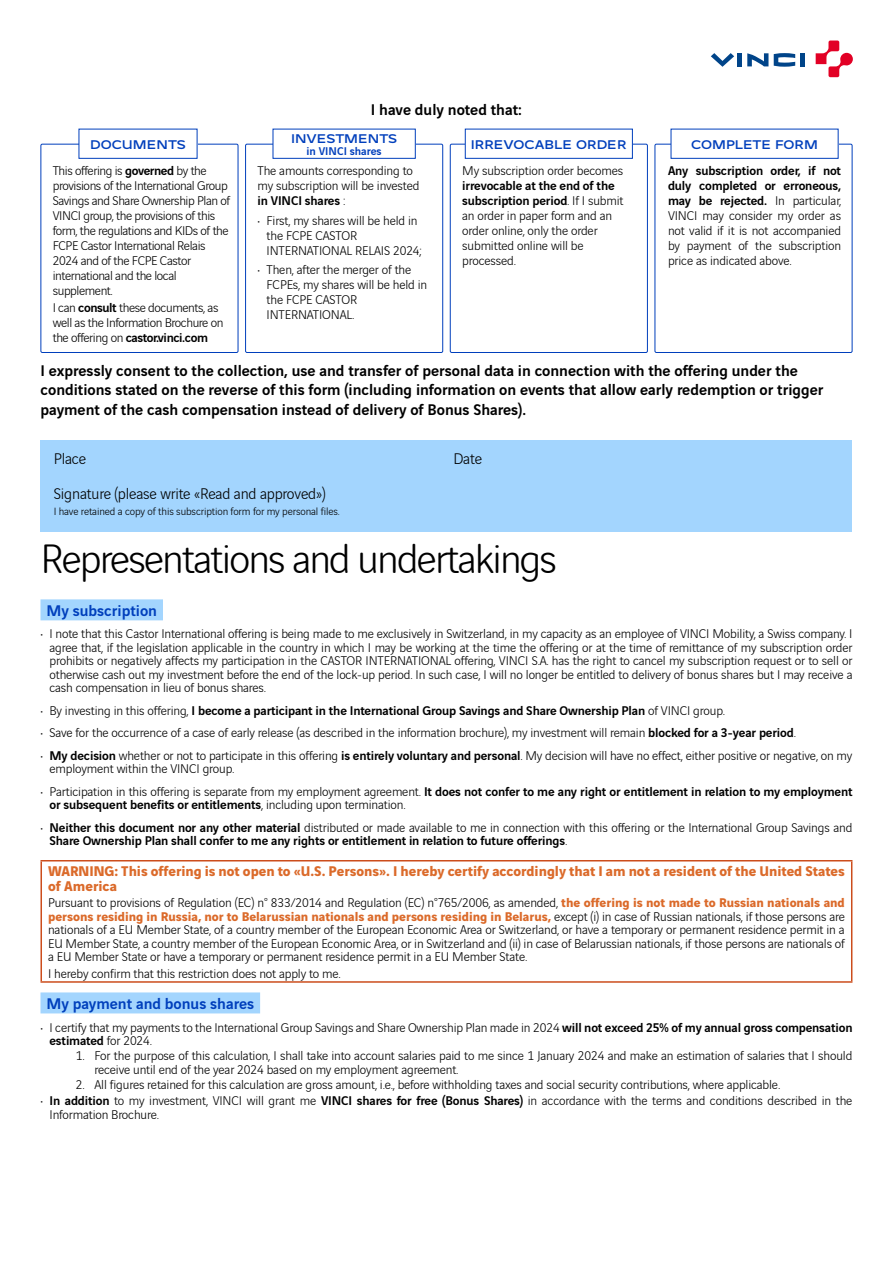
<style>
.page{position:relative;width:893px;height:1263px;background:#fff}
.page>*{position:absolute;margin:0;border:0;box-sizing:border-box;transform-origin:0 0}
.t1{font:300 43.5px "Vinci Rounded";letter-spacing:-.04em;color:#000}
.t2{font:500 16.5px/19.5px "Vinci Sans";color:#000}
.t3{font:300 16.5px "Vinci Sans";letter-spacing:-.01em;color:#000}
.t4{font:500 16.5px "Vinci Sans";color:#003fbc}
.t5{font:700 15px/15px "Vinci Sans";color:#db6a2a}
.t6{font:300 13.5px/15px "Vinci Sans";letter-spacing:-.01em;color:#000}
.t7{font:500 13.5px/13.5px "Vinci Sans";letter-spacing:-.01em;color:#000}
.t8{font:300 13.5px/15px "Vinci Sans";letter-spacing:-.03em;color:#000}
.t9{font:500 13.5px "Vinci Sans Expanded";color:#003fbc}
.t10{font:500 12px "Vinci Sans";color:#003fbc}
.t11{font:300 11.25px "Vinci Sans";letter-spacing:-.01em;color:#000}
.s1{font-weight:500}
.s2{font-weight:300}
.s3{font-weight:700;color:#db6a2a}
</style>
<div class="page">
<svg style="left:774px;top:53px;width:21px;height:14px"></svg>
<div style="left:800px;top:53px;width:5px;height:13px;background:#004489"></div>
<div style="left:737px;top:53px;width:5px;height:13px;background:#004489"></div>
<svg style="left:747px;top:53px;width:21px;height:13px"></svg>
<svg style="left:711px;top:53px;width:23px;height:14px"></svg>
<svg style="left:816px;top:41px;width:37px;height:36px"></svg>
<div style="left:40px;top:440px;width:812px;height:92px;background:#a3d5fe"></div>
<div style="left:40px;top:144px;width:198px;height:209px;border:1px solid #003fbc;border-radius:2px"></div>
<div style="left:79px;top:129px;width:118px;height:29px;background:#fff"></div>
<div style="left:79px;top:129px;width:118px;height:30px;border:1px solid #003fbc"></div>
<div style="left:450px;top:144px;width:198px;height:209px;border:1px solid #003fbc;border-radius:2px"></div>
<div style="left:465px;top:129px;width:167px;height:29px;background:#fff"></div>
<div style="left:465px;top:129px;width:168px;height:30px;border:1px solid #003fbc"></div>
<div style="left:655px;top:144px;width:197px;height:209px;border:1px solid #003fbc;border-radius:2px"></div>
<div style="left:671px;top:129px;width:167px;height:29px;background:#fff"></div>
<div style="left:671px;top:129px;width:167px;height:30px;border:1px solid #003fbc"></div>
<div style="left:245px;top:144px;width:198px;height:209px;border:1px solid #003fbc;border-radius:2px"></div>
<div style="left:273px;top:129px;width:142px;height:29px;background:#fff"></div>
<div style="left:273px;top:129px;width:143px;height:30px;border:1px solid #003fbc"></div>
<div style="left:40px;top:599px;width:123px;height:21px;background:#a3d5fe"></div>
<div style="left:40px;top:992px;width:220px;height:21px;background:#a3d5fe"></div>
<hr style="left:40px;top:860px;width:812px;height:1px;background:#cc4d1c">
<hr style="left:40px;top:861px;width:2px;height:120px;background:#cc4d1c">
<hr style="left:851px;top:861px;width:1px;height:120px;background:#cc4d1c">
<hr style="left:40px;top:981px;width:812px;height:2px;background:#cc4d1c">
<p class="t9" style="left:90px;top:135px;width:97px">DOCUMENTS</p>
<p class="t8" style="left:53px;top:162px;width:179px">This offering is <span class="s1">governed</span> by the provisions of the International Group<br>Savings and Share Ownership Plan of<br>VINCI group, the provisions of this form, the regulations and KIDs of the<br>FCPE Castor International Relais<br>2024 and of the FCPE Castor international and the local supplement.</p>
<p class="t8" style="left:53px;top:298px;width:172px">I can <span class="s1">consult</span> these documents, as well as the Information Brochure on the offering on <span class="s1">castor.vinci.com</span></p>
<p class="t2" style="left:371px;top:98px;width:152px">I have duly noted that:</p>
<p class="t9" style="left:291px;top:129px;width:108px">INVESTMENTS</p>
<p class="t10" style="left:307px;top:142px;width:77px">in VINCI shares</p>
<p class="t6" style="left:258px;top:162px;width:163px">The amounts corresponding to my subscription will be invested <span class="s1">in VINCI shares</span> :</p>
<p class="t6" style="left:267px;top:211px;width:157px;text-indent:-9px">• First, my shares will be held in the FCPE CASTOR<br>INTERNATIONAL RELAIS 2024;</p>
<p class="t6" style="left:267px;top:261px;width:162px;text-indent:-9px">• Then, after the merger of the<br>FCPEs, my shares will be held in the FCPE CASTOR<br>INTERNATIONAL.</p>
<p class="t9" style="left:471px;top:135px;width:157px">IRREVOCABLE ORDER</p>
<p class="t6" style="left:462px;top:162px;width:163px">My subscription order becomes</p>
<p class="t6" style="left:462px;top:177px;width:163px"><span class="s1">irrevocable at the end of the subscription period</span>. If I submit an order in paper form and an order online, only the order submitted online will be processed.</p>
<p class="t9" style="left:691px;top:135px;width:128px">COMPLETE FORM</p>
<p class="t6" style="left:668px;top:162px;width:175px;text-align:justify"><span class="s1">Any subscription order, if not duly completed or erroneous, may be rejected.</span> In particular, VINCI may consider my order as not valid if it is not accompanied by payment of the subscription price as indicated above.</p>
<p class="t2" style="left:40px;top:359px;width:785px">I expressly consent to the collection, use and transfer of personal data in connection with the offering under the conditions stated on the reverse of this form (including information on events that allow early redemption or trigger payment of the cash compensation instead of delivery of Bonus Shares).</p>
<p class="t3" style="left:54px;top:447px;width:34px">Place</p>
<p class="t3" style="left:453px;top:447px;width:30px">Date</p>
<p class="t3" style="left:54px;top:481px;width:273px">Signature (please write «Read and approved»)</p>
<p class="t11" style="left:54px;top:503px;width:287px">I have retained a copy of this subscription form for my personal files.</p>
<h1 class="t1" style="left:40px;top:528px;width:518px">Representations and undertakings</h1>
<p class="t4" style="left:46px;top:598px;width:112px">My subscription</p>
<p class="t6" style="left:50px;top:626px;width:804px;line-height:13.5px;text-align:justify;text-indent:-9px">• I note that this Castor International offering is being made to me exclusively in Switzerland, in my capacity as an employee of VINCI Mobility, a Swiss company. I agree that, if the legislation applicable in the country in which I may be working at the time the offering or at the time of remittance of my subscription order prohibits or negatively affects my participation in the CASTOR INTERNATIONAL offering, VINCI S.A. has the right to cancel my subscription request or to sell or otherwise cash out my investment before the end of the lock-up period. In such case, I will no longer be entitled to delivery of bonus shares but I may receive a cash compensation in lieu of bonus shares.</p>
<p class="t7" style="left:40px;top:702px;width:686px"><span class="s2">• By investing in this offering,</span> I become a participant in the International Group Savings and Share Ownership Plan <span class="s2">of VINCI group.</span></p>
<p class="t6" style="left:40px;top:724px;width:757px">• Save for the occurrence of a case of early release (as described in the information brochure), my investment will remain <span class="s1">blocked for a 3-year period</span>.</p>
<p class="t6" style="left:50px;top:748px;width:804px;line-height:13.5px;text-indent:-9px">• <span class="s1">My decision</span> whether or not to participate in this offering <span class="s1">is entirely voluntary and personal</span>. My decision will have no effect, either positive or negative, on my employment within the VINCI group.</p>
<p class="t7" style="left:50px;top:783px;width:805px;text-indent:-9px"><span class="s2">• Participation in this offering is separate from my employment agreement.</span> It does not confer to me any right or entitlement in relation to my employment or subsequent benefits or entitlements<span class="s2">, including upon termination.</span></p>
<p class="t7" style="left:50px;top:819px;width:804px;text-indent:-9px"><span class="s2">•</span> Neither this document nor any other material <span class="s2">distributed or made available to me in connection with this offering or the International Group Savings and<br></span>Share Ownership Plan shall confer to me any rights or entitlement in relation to future offerings<span class="s2">.</span></p>
<p class="t5" style="left:48px;top:862px;width:798px">WARNING: This offering is not open to «U.S. Persons». I hereby certify accordingly that I am not a resident of the United States of America</p>
<p class="t6" style="left:48px;top:895px;width:798px;line-height:13.5px;text-align:justify">Pursuant to provisions of Regulation (EC) n° 833/2014 and Regulation (EC) n°765/2006, as amended, <span class="s3">the offering is not made to Russian nationals and persons residing in Russia, nor to Belarussian nationals and persons residing in Belarus,</span> except (i) in case of Russian nationals, if those persons are nationals of a EU Member State, of a country member of the European Economic Area or Switzerland, or have a temporary or permanent residence permit in a EU Member State, a country member of the European Economic Area, or in Switzerland and (ii) in case of Belarussian nationals, if those persons are nationals of a EU Member State or have a temporary or permanent residence permit in a EU Member State.</p>
<p class="t6" style="left:48px;top:965px;width:294px">I hereby confirm that this restriction does not apply to me.</p>
<p class="t4" style="left:46px;top:991px;width:209px">My payment and bonus shares</p>
<p class="t6" style="left:50px;top:1019px;width:804px;line-height:13.5px;text-indent:-9px">• I certify that my payments to the International Group Savings and Share Ownership Plan made in 2024 <span class="s1">will not exceed 25% of my annual gross compensation estimated</span> for 2024.</p>
<p class="t6" style="left:94px;top:1048px;width:759px;line-height:13.5px;text-indent:-19px">1. For the purpose of this calculation, I shall take into account salaries paid to me since 1 January 2024 and make an estimation of salaries that I should receive until end of the year 2024 based on my employment agreement.</p>
<p class="t6" style="left:76px;top:1075px;width:706px">2. All figures retained for this calculation are gross amount, i.e., before withholding taxes and social security contributions, where applicable.</p>
<p class="t6" style="left:50px;top:1093px;width:804px;line-height:13.5px;text-indent:-9px">• <span class="s1">In addition</span> to my investment, VINCI will grant me <span class="s1">VINCI shares for free (Bonus Shares)</span> in accordance with the terms and conditions described in the<br>Information Brochure.</p>
</div>
